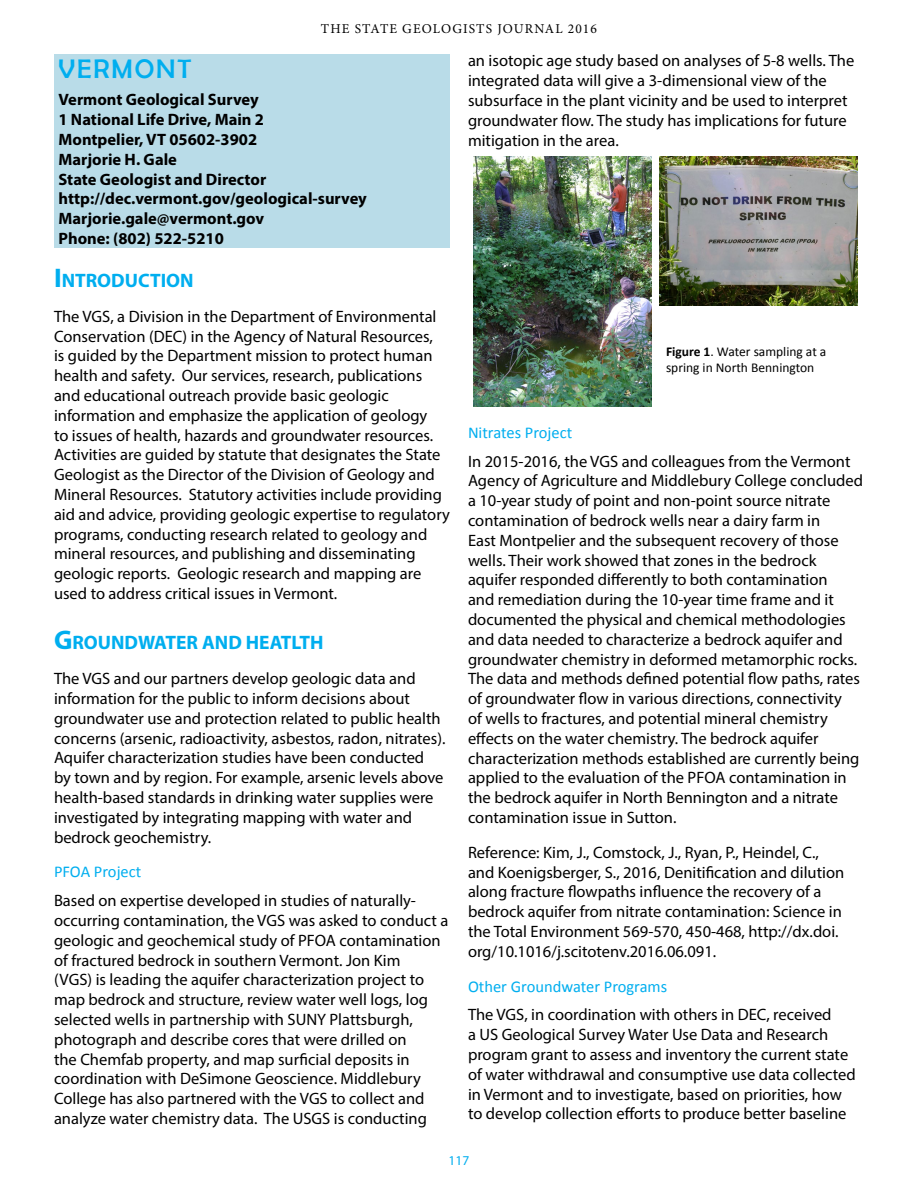
<style>
.page{position:relative;width:918px;height:1188px;background:#fff}
.page>*{position:absolute;margin:0;border:0;box-sizing:border-box;transform-origin:0 0}
.t1{font:27px "Berlin Sans FB";letter-spacing:.07em;color:#00aeef}
.t2{font:700 19.5px "Myriad Pro";color:#00aeef}
.t3{font:16.5px/19.8px "Myriad Pro";color:#000}
.t4{font:700 16.5px/19.8px "Myriad Pro";color:#000}
.t5{font:16.5px "Calibri";color:#00aeef}
.t6{font:13.5px/16.2px "Calibri";color:#000}
.t7{font:13.5px "Minion Pro";letter-spacing:.08em;color:#000}
.t8{font:13.5px "Myriad Pro";color:#00aeef}
.s1{font-size:27px}
.s2{font-weight:700}
</style>
<div class="page">
<div style="left:54px;top:54px;width:396px;height:194px;background:#b9dce8"></div>
<img style="left:474px;top:157px;width:178px;height:249px">
<img style="left:660px;top:157px;width:198px;height:148px">
<p class="t7" style="left:321px;top:20px;width:278px">THE STATE GEOLOGISTS JOURNAL 2016</p>
<h1 class="t1" style="left:58px;top:54px;width:134px">VERMONT</h1>
<p class="t4" style="left:58px;top:89px;width:310px">Vermont Geological Survey<br>1 National Life Drive, Main 2<br>Montpelier, VT 05602-3902<br>Marjorie H. Gale<br>State Geologist and Director http://dec.vermont.gov/geological-survey<br>Marjorie.gale@vermont.gov<br>Phone: (802) 522-5210</p>
<p class="t2" style="left:54px;top:268px;width:141px"><span class="s1">I</span>NTRODUCTION</p>
<p class="t3" style="left:54px;top:306px;width:397px">The VGS, a Division in the Department of Environmental Conservation (DEC) in the Agency of Natural Resources,<br>is guided by the Department mission to protect human health and safety. Our services, research, publications and educational outreach provide basic geologic information and emphasize the application of geology<br>to issues of health, hazards and groundwater resources.<br>Activities are guided by statute that designates the State Geologist as the Director of the Division of Geology and Mineral Resources. Statutory activities include providing aid and advice, providing geologic expertise to regulatory programs, conducting research related to geology and mineral resources, and publishing and disseminating geologic reports. Geologic research and mapping are used to address critical issues in Vermont.</p>
<p class="t2" style="left:54px;top:630px;width:271px"><span class="s1">G</span>ROUNDWATER AND HEATLTH</p>
<p class="t3" style="left:54px;top:669px;width:393px">The VGS and our partners develop geologic data and information for the public to inform decisions about groundwater use and protection related to public health concerns (arsenic, radioactivity, asbestos, radon, nitrates).<br>Aquifer characterization studies have been conducted<br>by town and by region. For example, arsenic levels above health-based standards in drinking water supplies were investigated by integrating mapping with water and bedrock geochemistry.</p>
<p class="t5" style="left:54px;top:861px;width:89px">PFOA Project</p>
<p class="t3" style="left:54px;top:890px;width:396px">Based on expertise developed in studies of naturally&shy;occurring contamination, the VGS was asked to conduct a geologic and geochemical study of PFOA contamination of fractured bedrock in southern Vermont. Jon Kim<br>(VGS) is leading the aquifer characterization project to map bedrock and structure, review water well logs, log selected wells in partnership with SUNY Plattsburgh, photograph and describe cores that were drilled on<br>the Chemfab property, and map surficial deposits in coordination with DeSimone Geoscience. Middlebury College has also partnered with the VGS to collect and analyze water chemistry data. The USGS is conducting</p>
<p class="t3" style="left:468px;top:51px;width:388px">an isotopic age study based on analyses of 5-8 wells. The integrated data will give a 3-dimensional view of the subsurface in the plant vicinity and be used to interpret groundwater flow. The study has implications for future mitigation in the area.</p>
<p class="t6" style="left:666px;top:343px;width:162px"><span class="s2">Figure 1</span>. Water sampling at a spring in North Bennington</p>
<p class="t5" style="left:468px;top:422px;width:106px">Nitrates Project</p>
<p class="t3" style="left:468px;top:451px;width:396px">In 2015-2016, the VGS and colleagues from the Vermont Agency of Agriculture and Middlebury College concluded a 10-year study of point and non-point source nitrate contamination of bedrock wells near a dairy farm in<br>East Montpelier and the subsequent recovery of those wells. Their work showed that zones in the bedrock aquifer responded differently to both contamination<br>and remediation during the 10-year time frame and it documented the physical and chemical methodologies and data needed to characterize a bedrock aquifer and groundwater chemistry in deformed metamorphic rocks.<br>The data and methods defined potential flow paths, rates of groundwater flow in various directions, connectivity<br>of wells to fractures, and potential mineral chemistry effects on the water chemistry. The bedrock aquifer characterization methods established are currently being applied to the evaluation of the PFOA contamination in the bedrock aquifer in North Bennington and a nitrate contamination issue in Sutton.</p>
<p class="t3" style="left:468px;top:842px;width:378px">Reference: Kim, J., Comstock, J., Ryan, P., Heindel, C., and Koenigsberger, S., 2016, Denitification and dilution along fracture flowpaths influence the recovery of a bedrock aquifer from nitrate contamination: Science in the Total Environment 569-570, 450-468, http://dx.doi. org/10.1016/j.scitotenv.2016.06.091.</p>
<p class="t5" style="left:468px;top:976px;width:201px">Other Groundwater Programs</p>
<p class="t3" style="left:468px;top:1005px;width:389px">The VGS, in coordination with others in DEC, received<br>a US Geological Survey Water Use Data and Research program grant to assess and inventory the current state of water withdrawal and consumptive use data collected in Vermont and to investigate, based on priorities, how to develop collection efforts to produce better baseline</p>
<p class="t8" style="left:449px;top:1152px;width:22px">117</p>
</div>
